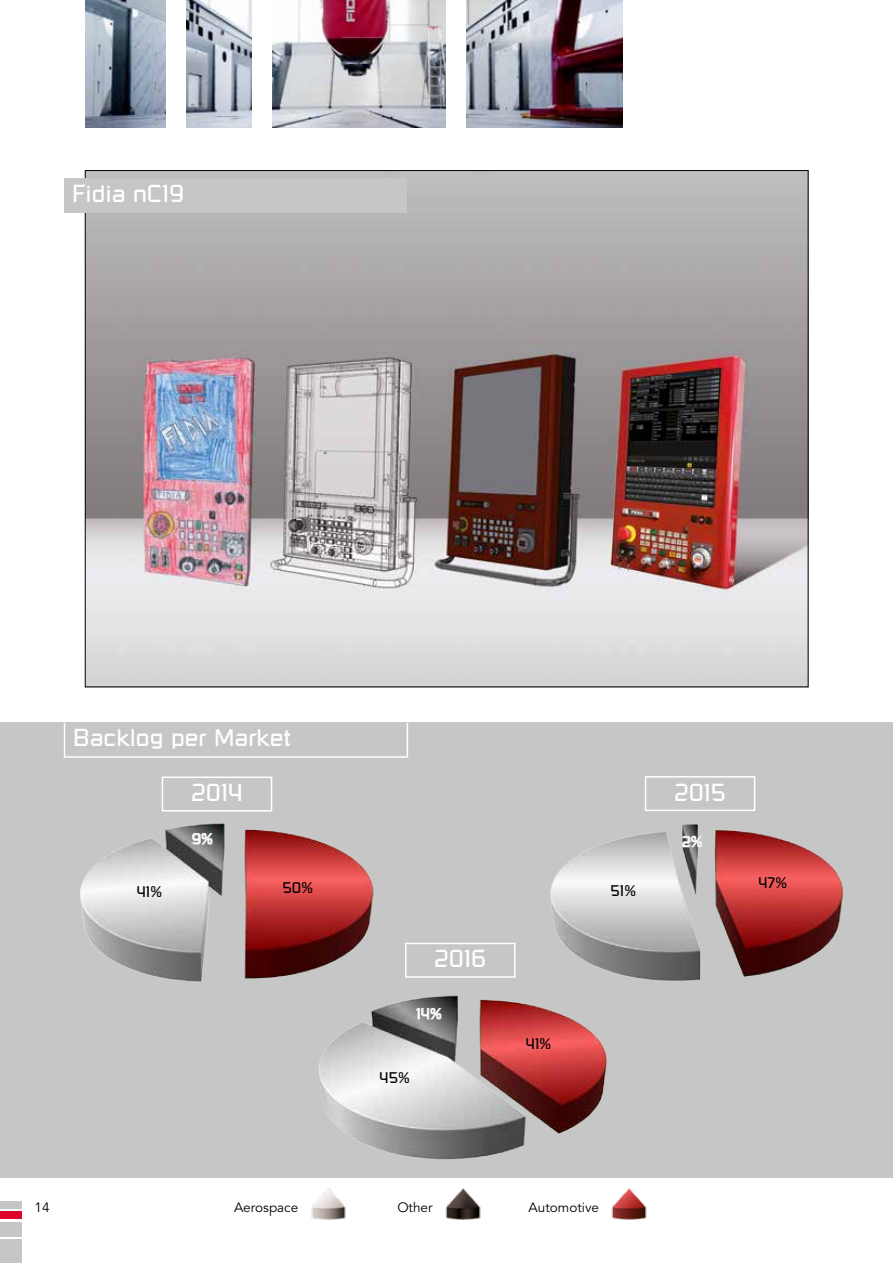
<style>
.page{position:relative;width:893px;height:1263px;background:#fff}
.page>*{position:absolute;margin:0;border:0;box-sizing:border-box;transform-origin:0 0}
.t1{font:24px "Russell Square";color:#fff}
.t2{font:15px "Russell Square";color:#000}
.t3{font:15px "Russell Square";color:#fff}
.t4{font:13.5px "Avenir";color:#000}
</style>
<div class="page">
<img style="left:85px;top:0;width:537px;height:128px">
<div style="left:0;top:723px;width:893px;height:455px;background:#c6c6c6"></div>
<img style="left:87px;top:172px;width:719px;height:513px">
<div style="left:166px;top:0;width:20px;height:128px;background:#fff"></div>
<div style="left:252px;top:0;width:19px;height:128px;background:#fff"></div>
<div style="left:446px;top:0;width:20px;height:128px;background:#fff"></div>
<div style="left:0;top:1240px;width:21px;height:23px;background:#c6c6c6"></div>
<div style="left:0;top:1222px;width:21px;height:15px;background:#c6c6c6"></div>
<div style="left:0;top:1211px;width:21px;height:8px;background:#dd052b"></div>
<div style="left:0;top:1201px;width:21px;height:8px;background:#c6c6c6"></div>
<div style="left:162px;top:776px;width:110px;height:35px;border:2px solid #fff"></div>
<img style="left:319px;top:995px;width:288px;height:165px">
<svg style="left:416px;top:1008px;width:25px;height:11px"></svg>
<div style="left:645px;top:776px;width:110px;height:35px;border:2px solid #fff"></div>
<img style="left:80px;top:805px;width:309px;height:194px">
<svg style="left:192px;top:833px;width:20px;height:12px"></svg>
<img style="left:311px;top:1188px;width:35px;height:31px">
<img style="left:445px;top:1188px;width:36px;height:31px">
<img style="left:611px;top:1188px;width:36px;height:31px">
<div style="left:64px;top:179px;width:342px;height:34px;background:#c6c6c6"></div>
<hr style="left:64px;top:723px;width:1px;height:34px;background:#fff">
<hr style="left:65px;top:756px;width:342px;height:2px;background:#fff">
<hr style="left:407px;top:723px;width:1px;height:34px;background:#fff">
<img style="left:528px;top:805px;width:316px;height:194px">
<svg style="left:682px;top:836px;width:20px;height:11px"></svg>
<div style="left:405px;top:943px;width:111px;height:35px;border:2px solid #fff"></div>
<p class="t1" style="left:72px;top:179px;width:114px">Fidia nC19</p>
<p class="t1" style="left:73px;top:723px;width:219px">Backlog per Market</p>
<p class="t1" style="left:191px;top:778px;width:53px">2014</p>
<p class="t1" style="left:674px;top:777px;width:54px">2015</p>
<p class="t3" style="left:192px;top:830px;width:23px">9%</p>
<p class="t3" style="left:682px;top:832px;width:22px">2%</p>
<p class="t2" style="left:137px;top:882px;width:27px">41%</p>
<p class="t2" style="left:282px;top:878px;width:32px">50%</p>
<p class="t2" style="left:610px;top:882px;width:27px">51%</p>
<p class="t2" style="left:758px;top:874px;width:30px">47%</p>
<p class="t1" style="left:434px;top:944px;width:54px">2016</p>
<p class="t3" style="left:416px;top:1005px;width:27px">14%</p>
<p class="t2" style="left:526px;top:1035px;width:27px">41%</p>
<p class="t2" style="left:380px;top:1069px;width:32px">45%</p>
<p class="t4" style="left:35px;top:1199px;width:17px">14</p>
<p class="t4" style="left:234px;top:1199px;width:66px">Aerospace</p>
<p class="t4" style="left:397px;top:1199px;width:37px">Other</p>
<p class="t4" style="left:529px;top:1199px;width:72px">Automotive</p>
</div>
